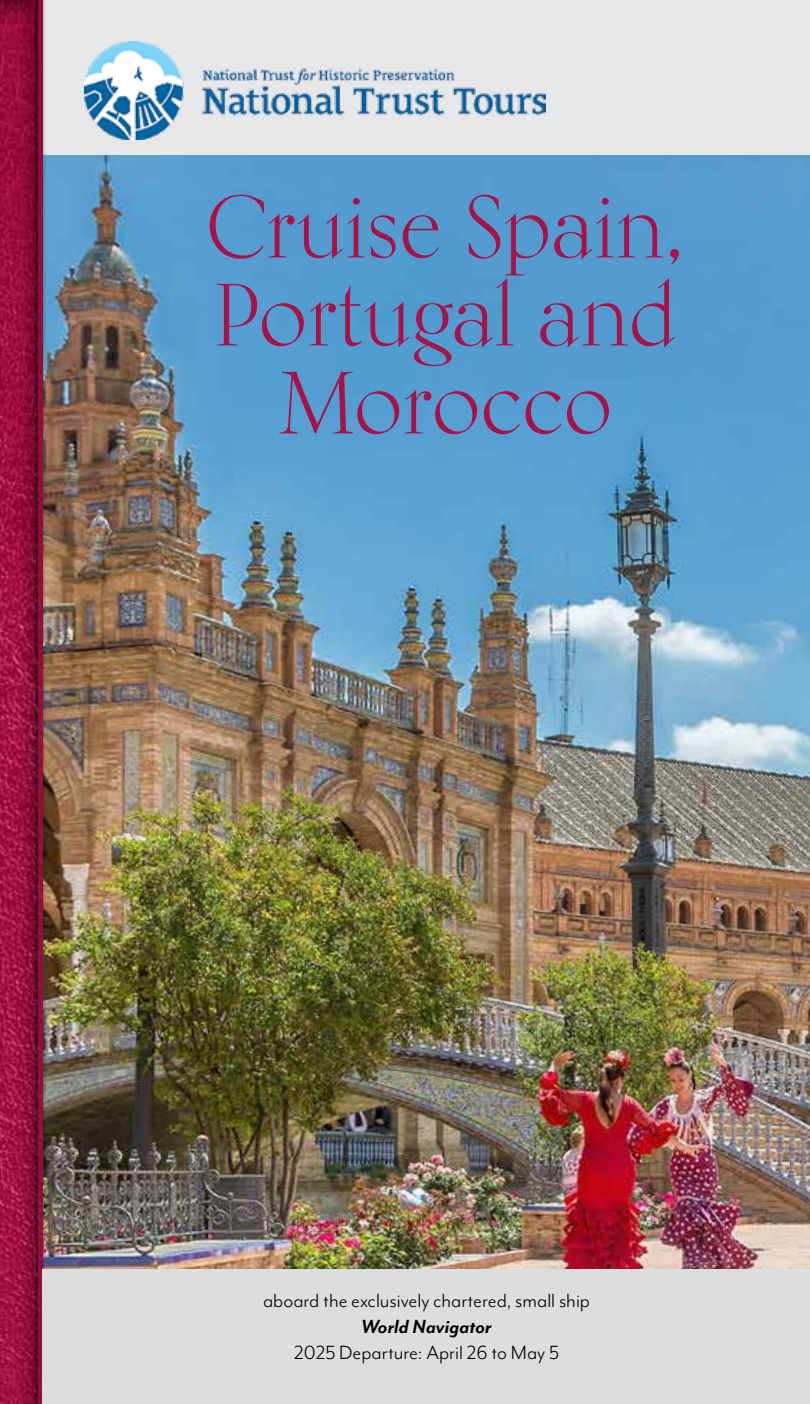
<style>
.page{position:relative;width:810px;height:1404px;background:#fff}
.page>*{position:absolute;margin:0;border:0;box-sizing:border-box;transform-origin:0 0}
.t1{font:88px/88px "Kumlien Pro";letter-spacing:-.01em;color:#a81246;text-align:center}
.t2{font:22px "Mr Eaves Mod OT";color:#000}
.t3{font:italic 700 22px "Mr Eaves Mod OT";color:#000}
</style>
<div class="page">
<img style="left:47px;top:155px;width:763px;height:1114px">
<div style="left:1px;top:0;width:809px;height:155px;background:#e6e7e8"></div>
<div style="left:0;top:0;width:46px;height:1404px;background:#000;opacity:.4"></div>
<div style="left:33px;top:0;width:14px;height:1404px;background:#000;opacity:.5"></div>
<hr style="left:38px;top:0;width:4px;height:1404px;background:#920e3c">
<img style="left:84px;top:42px;width:462px;height:97px">
<div style="left:42px;top:1269px;width:768px;height:135px;background:#dcddde"></div>
<h1 class="t1" style="left:205px;top:182px;width:481px">Cruise Spain,<br>Portugal and<br>Morocco</h1>
<p class="t2" style="left:263px;top:1288px;width:329px">aboard the exclusively chartered, small ship</p>
<p class="t3" style="left:361px;top:1314px;width:132px">World Navigator</p>
<p class="t2" style="left:294px;top:1340px;width:266px">2025 Departure: April 26 to May 5</p>
</div>
